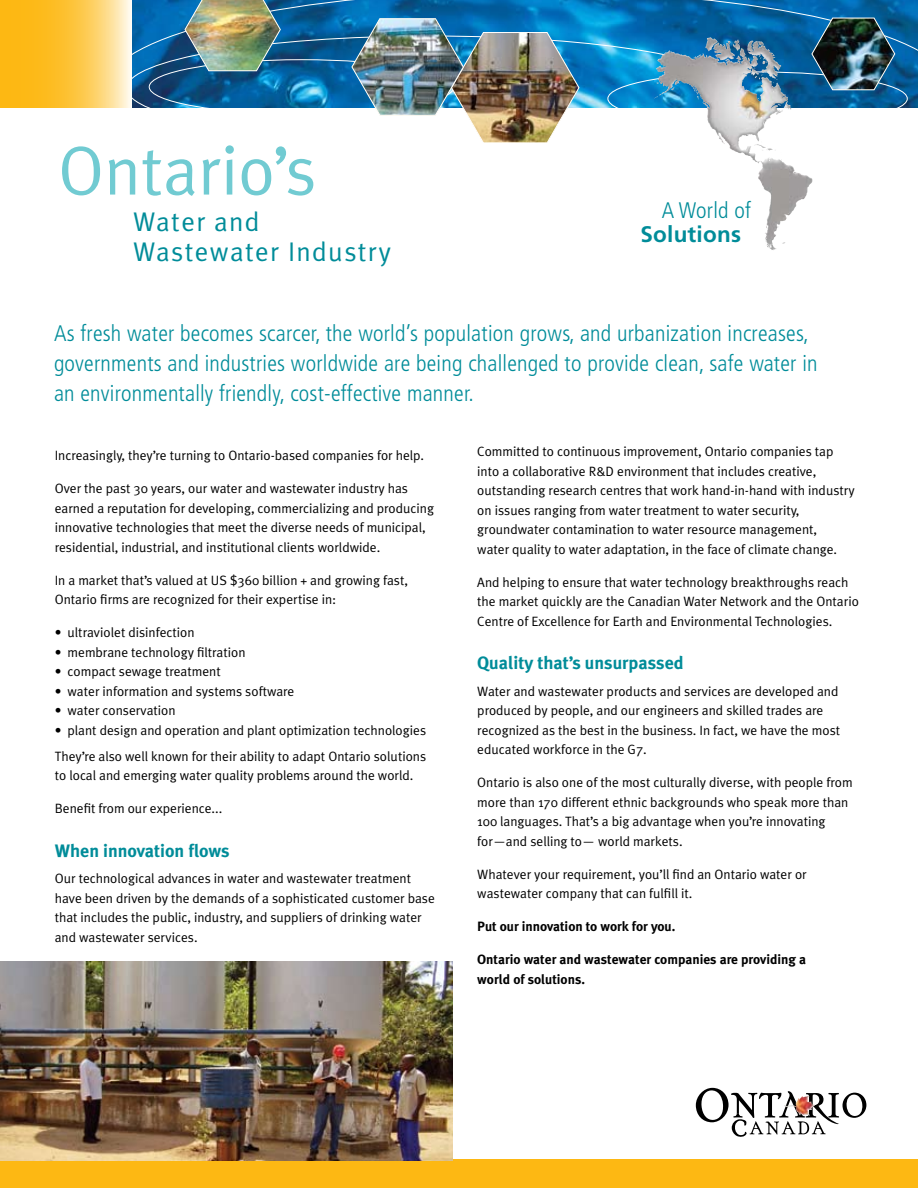
<style>
.page{position:relative;width:918px;height:1188px;background:#fff}
.page>*{position:absolute;margin:0;border:0;box-sizing:border-box;transform-origin:0 0}
.t1{font:69px "Meta Plus Normal";color:#71cbd2}
.t2{font:27px/30px "Meta Plus Normal";letter-spacing:.05em;color:#008c99}
.t3{font:300 condensed 22.5px/30px "Frutiger";letter-spacing:.01em;color:#008c99}
.t4{font:700 22.5px/24px "Frutiger";letter-spacing:.01em;color:#008c99}
.sub_heads{font:700 18px "Meta Plus";color:#008c99}
.Body_copy{font:13.5px/19.5px "Meta Plus Normal";color:#000}
.New_Bullet_Type{font:13.5px "Meta Plus Normal";color:#000}
.Body_copy-2{font:700 13.5px/19.5px "Meta Plus";color:#000}
.Bullet_Last_Line{font:13.5px "Meta Plus Normal";color:#000}
.s1{font-weight:300;font-stretch:condensed}
</style>
<div class="page">
<svg style="left:696px;top:1088px;width:170px;height:49px"></svg>
<div style="left:0;top:1160px;width:918px;height:28px;background:#fdb813"></div>
<img style="left:0;top:962px;width:453px;height:198px">
<svg style="left:132px;top:0;width:786px;height:186px"></svg>
<svg style="left:0;top:0;width:131px;height:108px;background:#fdc94c"></svg>
<img style="left:351px;top:18px;width:229px;height:125px">
<img style="left:184px;top:0;width:97px;height:72px">
<div style="left:608px;top:72px;width:300px;height:54px;border:1px solid #fff;border-radius:50%"></div>
<img style="left:705px;top:37px;width:35px;height:14px">
<img style="left:811px;top:17px;width:85px;height:74px">
<p class="t1" style="left:58px;top:131px;width:260px">Ontario’s</p>
<p class="t2" style="left:133px;top:206px;width:259px">Water and<br>Wastewater Industry</p>
<p class="t4" style="left:640px;top:199px;width:112px;text-indent:21px"><span class="s1">A World of<br></span>Solutions</p>
<p class="t3" style="left:54px;top:318px;width:765px">As fresh water becomes scarcer, the world’s population grows, and urbanization increases, governments and industries worldwide are being challenged to provide clean, safe water in an environmentally friendly, cost-effective manner.</p>
<p class="Body_copy" style="left:55px;top:445px;width:371px">Increasingly, they’re turning to Ontario-based companies for help.</p>
<p class="Body_copy" style="left:55px;top:478px;width:381px">Over the past 30 years, our water and wastewater industry has earned a reputation for developing, commercializing and producing innovative technologies that meet the diverse needs of municipal, residential, industrial, and institutional clients worldwide.</p>
<p class="Body_copy" style="left:55px;top:570px;width:355px">In a market that’s valued at US $360 billion + and growing fast,<br>Ontario firms are recognized for their expertise in:</p>
<p class="New_Bullet_Type" style="left:55px;top:625px;width:141px">• ultraviolet disinfection</p>
<p class="New_Bullet_Type" style="left:55px;top:644px;width:192px">• membrane technology filtration</p>
<p class="New_Bullet_Type" style="left:55px;top:664px;width:167px">• compact sewage treatment</p>
<p class="New_Bullet_Type" style="left:55px;top:683px;width:241px">• water information and systems software</p>
<p class="New_Bullet_Type" style="left:55px;top:703px;width:122px">• water conservation</p>
<p class="Bullet_Last_Line" style="left:55px;top:722px;width:373px">• plant design and operation and plant optimization technologies</p>
<p class="Body_copy" style="left:55px;top:746px;width:373px">They’re also well known for their ability to adapt Ontario solutions to local and emerging water quality problems around the world.</p>
<p class="Body_copy" style="left:55px;top:799px;width:169px">Benefit from our experience...</p>
<p class="sub_heads" style="left:55px;top:840px;width:176px">When innovation flows</p>
<p class="Body_copy" style="left:55px;top:869px;width:382px">Our technological advances in water and wastewater treatment have been driven by the demands of a sophisticated customer base that includes the public, industry, and suppliers of drinking water and wastewater services.</p>
<p class="Body_copy" style="left:477px;top:442px;width:379px">Committed to continuous improvement, Ontario companies tap into a collaborative R&amp;D environment that includes creative, outstanding research centres that work hand-in-hand with industry on issues ranging from water treatment to water security, groundwater contamination to water resource management,<br>water quality to water adaptation, in the face of climate change.</p>
<p class="Body_copy" style="left:477px;top:572px;width:383px">And helping to ensure that water technology breakthroughs reach the market quickly are the Canadian Water Network and the Ontario<br>Centre of Excellence for Earth and Environmental Technologies.</p>
<p class="sub_heads" style="left:477px;top:653px;width:208px">Quality that’s unsurpassed</p>
<p class="Body_copy" style="left:477px;top:681px;width:364px">Water and wastewater products and services are developed and produced by people, and our engineers and skilled trades are recognized as the best in the business. In fact, we have the most educated workforce in the G7.</p>
<p class="Body_copy" style="left:477px;top:773px;width:377px">Ontario is also one of the most culturally diverse, with people from more than 170 different ethnic backgrounds who speak more than 100 languages. That’s a big advantage when you’re innovating for—and selling to— world markets.</p>
<p class="Body_copy" style="left:477px;top:864px;width:331px">Whatever your requirement, you’ll find an Ontario water or wastewater company that can fulfill it.</p>
<p class="Body_copy-2" style="left:477px;top:917px;width:200px">Put our innovation to work for you.</p>
<p class="Body_copy-2" style="left:477px;top:950px;width:330px">Ontario water and wastewater companies are providing a world of solutions.</p>
</div>
